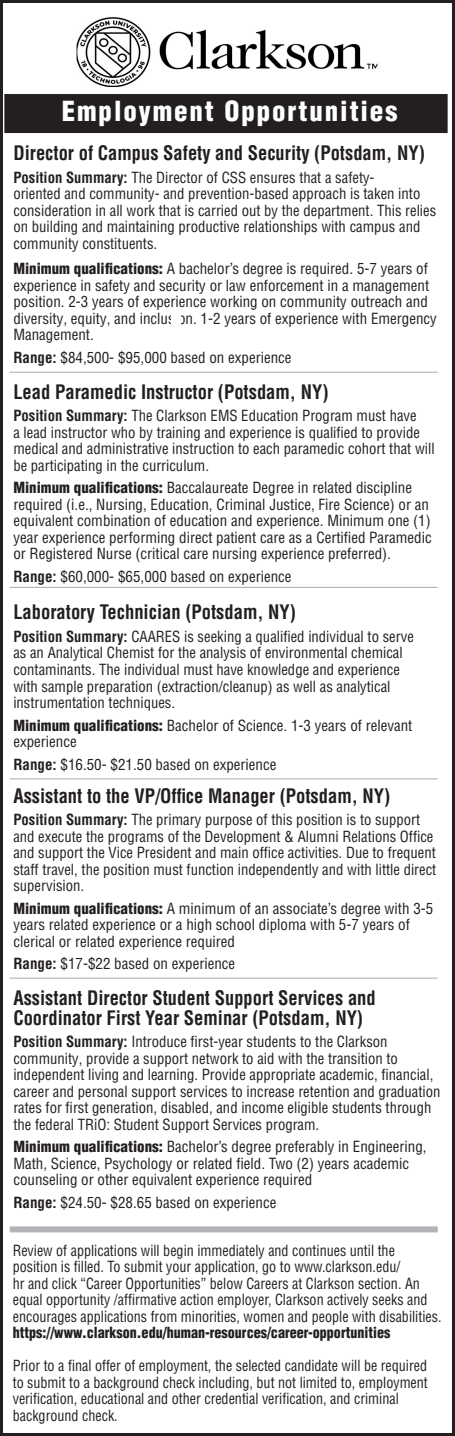
<style>
.page{position:relative;width:455px;height:1436px;background:#fff}
.page>*{position:absolute;margin:0;border:0;box-sizing:border-box;transform-origin:0 0}
.t1{font:900 condensed 27px "Helvetica LT Pro";letter-spacing:.07em;color:#fff}
.t2{font:700 condensed 19.5px/19.5px "Helvetica LT Pro";color:#231f20;scale:.95 1}
.t3{font:condensed 15px/16.5px "Helvetica LT Pro";color:#231f20}
.t4{font:condensed 15px/16.5px "Helvetica LT Pro";color:#231f20;scale:.94 1}
.s1{font-weight:700}
.s2{font-weight:900}
</style>
<div class="page">
<div style="left:0;top:0;width:454px;height:1436px;border:3px solid #231f20"></div>
<img style="left:76px;top:17px;width:302px;height:70px">
<div style="left:5px;top:95px;width:441px;height:37px;background:#231f20"></div>
<div style="left:4px;top:94px;width:443px;height:39px;border:2px solid #231f20"></div>
<hr style="left:10px;top:778px;width:427px;height:1px;background:#b2b3b7">
<div style="left:10px;top:1226px;width:427px;height:6px;background:#b2b3b7"></div>
<hr style="left:10px;top:977px;width:427px;height:1px;background:#b2b3b7">
<hr style="left:10px;top:587px;width:427px;height:1px;background:#b2b3b7">
<hr style="left:10px;top:372px;width:427px;height:1px;background:#b2b3b7">
<p class="t1" style="left:62px;top:94px;width:337px">Employment Opportunities</p>
<p class="t2" style="left:13px;top:143px;width:434px">Director of Campus Safety and Security (Potsdam, NY)</p>
<p class="t3" style="left:13px;top:169px;width:424px"><span class="s1">Position Summary:</span> The Director of CSS ensures that a safety-<br>oriented and community- and prevention-based approach is taken into consideration in all work that is carried out by the department. This relies on building and maintaining productive relationships with campus and community constituents.</p>
<p class="t3" style="left:13px;top:260px;width:425px"><span class="s2">Minimum qualifications:</span> A bachelor’s degree is required. 5-7 years of experience in safety and security or law enforcement in a management position. 2-3 years of experience working on community outreach and diversity, equity, and inclusion. 1-2 years of experience with Emergency Management.</p>
<p class="t3" style="left:13px;top:349px;width:279px"><span class="s1">Range:</span> $84,500- $95,000 based on experience</p>
<p class="t2" style="left:13px;top:381px;width:333px">Lead Paramedic Instructor (Potsdam, NY)</p>
<p class="t3" style="left:13px;top:407px;width:422px"><span class="s1">Position Summary:</span> The Clarkson EMS Education Program must have<br>a lead instructor who by training and experience is qualified to provide medical and administrative instruction to each paramedic cohort that will be participating in the curriculum.</p>
<p class="t3" style="left:13px;top:479px;width:420px"><span class="s2">Minimum qualifications:</span> Baccalaureate Degree in related discipline required (i.e., Nursing, Education, Criminal Justice, Fire Science) or an equivalent combination of education and experience. Minimum one (1) year experience performing direct patient care as a Certified Paramedic or Registered Nurse (critical care nursing experience preferred).</p>
<p class="t3" style="left:13px;top:568px;width:279px"><span class="s1">Range:</span> $60,000- $65,000 based on experience</p>
<p class="t2" style="left:13px;top:602px;width:299px">Laboratory Technician (Potsdam, NY)</p>
<p class="t3" style="left:13px;top:628px;width:402px"><span class="s1">Position Summary:</span> CAARES is seeking a qualified individual to serve as an Analytical Chemist for the analysis of environmental chemical contaminants. The individual must have knowledge and experience with sample preparation (extraction/cleanup) as well as analytical instrumentation techniques.</p>
<p class="t3" style="left:13px;top:716px;width:400px"><span class="s2">Minimum qualifications:</span> Bachelor of Science. 1-3 years of relevant experience</p>
<p class="t3" style="left:13px;top:755px;width:264px"><span class="s1">Range:</span> $16.50- $21.50 based on experience</p>
<p class="t2" style="left:13px;top:785px;width:398px">Assistant to the VP/Office Manager (Potsdam, NY)</p>
<p class="t3" style="left:13px;top:811px;width:424px"><span class="s1">Position Summary:</span> The primary purpose of this position is to support and execute the programs of the Development &amp; Alumni Relations Office and support the Vice President and main office activities. Due to frequent staff travel, the position must function independently and with little direct supervision.</p>
<p class="t3" style="left:13px;top:899px;width:421px"><span class="s2">Minimum qualifications:</span> A minimum of an associate’s degree with 3-5 years related experience or a high school diploma with 5-7 years of clerical or related experience required</p>
<p class="t3" style="left:13px;top:955px;width:223px"><span class="s1">Range:</span> $17-$22 based on experience</p>
<p class="t2" style="left:13px;top:987px;width:383px">Assistant Director Student Support Services and<br>Coordinator First Year Seminar (Potsdam, NY)</p>
<p class="t3" style="left:13px;top:1033px;width:428px"><span class="s1">Position Summary:</span> Introduce first-year students to the Clarkson community, provide a support network to aid with the transition to independent living and learning. Provide appropriate academic, financial, career and personal support services to increase retention and graduation rates for first generation, disabled, and income eligible students through the federal TRiO: Student Support Services program.</p>
<p class="t3" style="left:13px;top:1138px;width:414px"><span class="s2">Minimum qualifications:</span> Bachelor’s degree preferably in Engineering,<br>Math, Science, Psychology or related field. Two (2) years academic counseling or other equivalent experience required</p>
<p class="t3" style="left:13px;top:1194px;width:264px"><span class="s1">Range:</span> $24.50- $28.65 based on experience</p>
<p class="t4" style="left:13px;top:1242px;width:457px">Review of applications will begin immediately and continues until the position is filled. To submit your application, go to www.clarkson.edu/<br>hr and click “Career Opportunities” below Careers at Clarkson section. An equal opportunity /affirmative action employer, Clarkson actively seeks and encourages applications from minorities, women and people with disabilities. <span class="s2">https://www.clarkson.edu/human-resources/career-opportunities</span></p>
<p class="t4" style="left:13px;top:1357px;width:443px">Prior to a final offer of employment, the selected candidate will be required to submit to a background check including, but not limited to, employment verification, educational and other credential verification, and criminal background check.</p>
</div>
